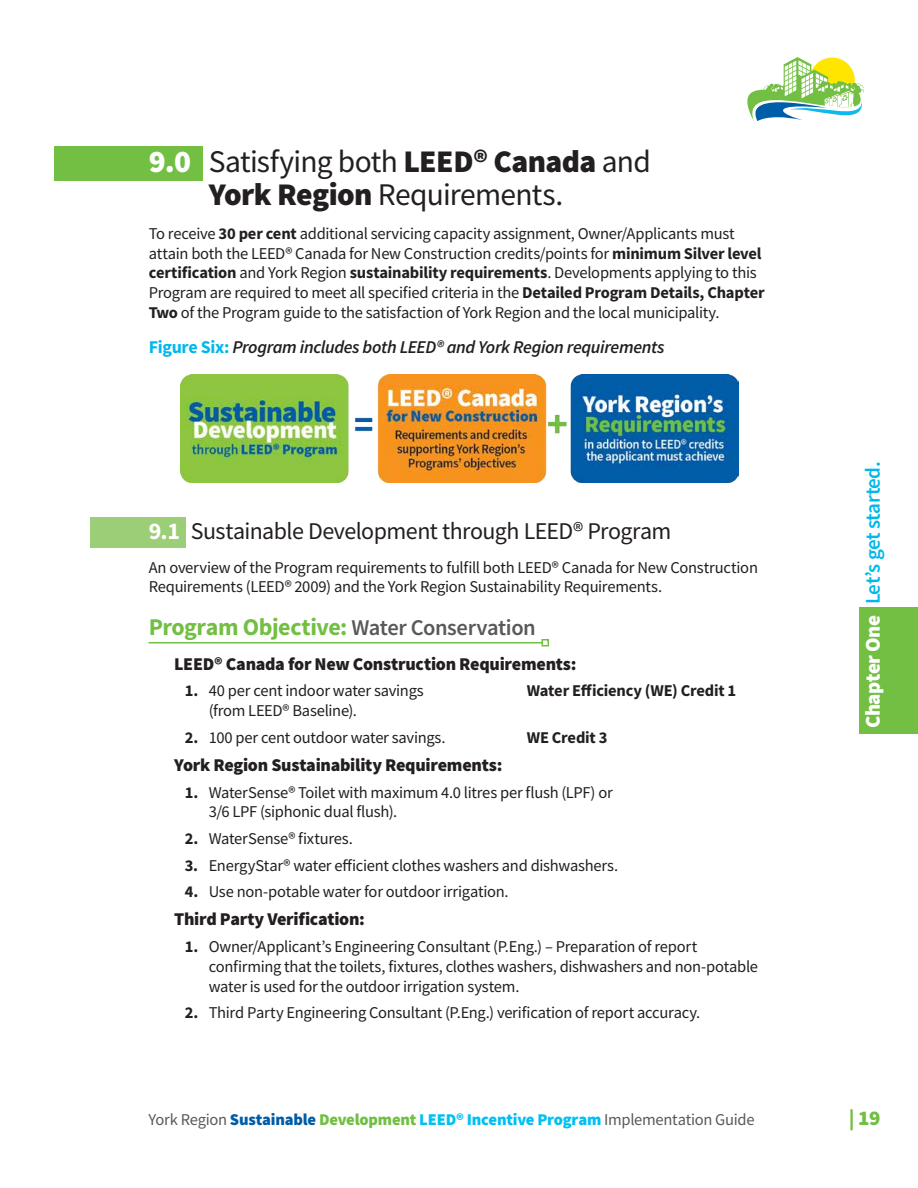
<style>
.page{position:relative;width:918px;height:1188px;background:#fff}
.page>*{position:absolute;margin:0;border:0;box-sizing:border-box;transform-origin:0 0}
.SectionHeading{font:31.5px/33px "Source Sans Pro";letter-spacing:-.02em;color:#231f20}
.SubSectionHeading{font:24px "Source Sans Pro";letter-spacing:-.025em;color:#231f20}
.SubSectionHeading-2{font:700 24px "Source Sans Pro";letter-spacing:-.02em;color:#72bf44}
.t1{font:600 21px "Source Sans Pro";letter-spacing:-.025em;color:#00b8ec}
.t2{font:900 21px "Source Sans Pro";color:#72bf44}
.RolesResposibilities{font:900 18px "Source Sans Pro";letter-spacing:-.015em;color:#231f20}
.Figure{font:italic 600 18px "Source Sans Pro";letter-spacing:-.02em;color:#231f20}
.t3{font:16.5px/19.8px "Source Sans Pro";letter-spacing:-.015em;color:#231f20}
.t4{font:16.5px "Source Sans Pro";letter-spacing:-.015em;color:#58595b}
.t5{font:700 16.5px "Source Sans Pro";letter-spacing:-.015em;color:#231f20}
.s1{font-weight:900;color:#fff}
.s2{font-weight:900}
.s3{font-weight:700}
.s4{font-weight:700;font-style:normal;color:#00b8ec}
.s5{font-weight:700;color:#fff}
.s6{font-weight:600;font-size:22.5px;color:#58595b}
.s7{font-weight:900;color:#005ca6}
.s8{font-weight:900;color:#72bf44}
.s9{font-weight:900;color:#00c0f3}
</style>
<div class="page">
<svg style="left:747px;top:57px;width:117px;height:64px"></svg>
<div style="left:859px;top:608px;width:59px;height:126px;background:#72bf44"></div>
<div style="left:90px;top:517px;width:96px;height:31px;background:#9cce78"></div>
<div style="left:54px;top:146px;width:148px;height:35px;background:#72bf44"></div>
<img style="left:180px;top:374px;width:558px;height:109px">
<hr style="left:149px;top:642px;width:393px;height:2px;background:#72bf44">
<div style="left:542px;top:639px;width:7px;height:7px;border:2px solid #72bf44"></div>
<h2 class="SectionHeading" style="left:209px;top:145px;width:444px;text-indent:-60px"><span class="s1">9.0</span> Satisfying both <span class="s2">LEED® Canada</span> and<br><span class="s2">York Region</span> Requirements.</h2>
<p class="t3" style="left:149px;top:223px;width:617px">To receive <span class="s3">30 per cent</span> additional servicing capacity assignment, Owner/Applicants must attain both the LEED® Canada for New Construction credits/points for <span class="s3">minimum Silver level certification</span> and York Region <span class="s3">sustainability requirements</span>. Developments applying to this Program are required to meet all specified criteria in the <span class="s3">Detailed Program Details, Chapter Two</span> of the Program guide to the satisfaction of York Region and the local municipality.</p>
<p class="Figure" style="left:149px;top:335px;width:517px"><span class="s4">Figure Six:</span> Program includes both LEED® and York Region requirements</p>
<h3 class="SubSectionHeading" style="left:149px;top:516px;width:524px"><span class="s5">9.1</span> Sustainable Development through LEED® Program</h3>
<p class="t3" style="left:149px;top:557px;width:611px">An overview of the Program requirements to fulfill both LEED® Canada for New Construction<br>Requirements (LEED® 2009) and the York Region Sustainability Requirements.</p>
<h3 class="SubSectionHeading-2" style="left:149px;top:611px;width:389px">Program Objective: <span class="s6">Water Conservation</span></h3>
<p class="RolesResposibilities" style="left:174px;top:651px;width:404px">LEED® Canada for New Construction Requirements:</p>
<p class="t3" style="left:185px;top:681px;width:241px"><span class="s3">1.</span> 40 per cent indoor water savings</p>
<p class="t5" style="left:527px;top:680px;width:211px">Water Efficiency (WE) Credit 1</p>
<p class="t3" style="left:209px;top:701px;width:150px">(from LEED® Baseline).</p>
<p class="t3" style="left:185px;top:727px;width:262px"><span class="s3">2.</span> 100 per cent outdoor water savings.</p>
<p class="t5" style="left:527px;top:726px;width:82px">WE Credit 3</p>
<p class="RolesResposibilities" style="left:174px;top:753px;width:330px">York Region Sustainability Requirements:</p>
<p class="t3" style="left:209px;top:782px;width:406px;text-indent:-24px"><span class="s3">1.</span> WaterSense® Toilet with maximum 4.0 litres per flush (LPF) or<br>3/6 LPF (siphonic dual flush).</p>
<p class="t3" style="left:185px;top:829px;width:170px"><span class="s3">2.</span> WaterSense® fixtures.</p>
<p class="t3" style="left:185px;top:855px;width:435px"><span class="s3">3.</span> EnergyStar® water efficient clothes washers and dishwashers.</p>
<p class="t3" style="left:185px;top:882px;width:325px"><span class="s3">4.</span> Use non-potable water for outdoor irrigation.</p>
<p class="RolesResposibilities" style="left:174px;top:907px;width:192px">Third Party Verification:</p>
<p class="t3" style="left:209px;top:937px;width:551px;text-indent:-24px"><span class="s3">1.</span> Owner/Applicant’s Engineering Consultant (P.Eng.) – Preparation of report confirming that the toilets, fixtures, clothes washers, dishwashers and non-potable water is used for the outdoor irrigation system.</p>
<p class="t3" style="left:185px;top:1003px;width:517px"><span class="s3">2.</span> Third Party Engineering Consultant (P.Eng.) verification of report accuracy.</p>
<p class="t1" style="left:859px;top:728px;width:268px;rotate:-90deg"><span class="s1">Chapter One</span> Let’s get started.</p>
<p class="t4" style="left:148px;top:1109px;width:608px">York Region <span class="s7">Sustainable</span> <span class="s8">Development</span> <span class="s9">LEED® Incentive Program</span> Implementation Guide</p>
<p class="t2" style="left:849px;top:1103px;width:33px">| 19</p>
</div>
